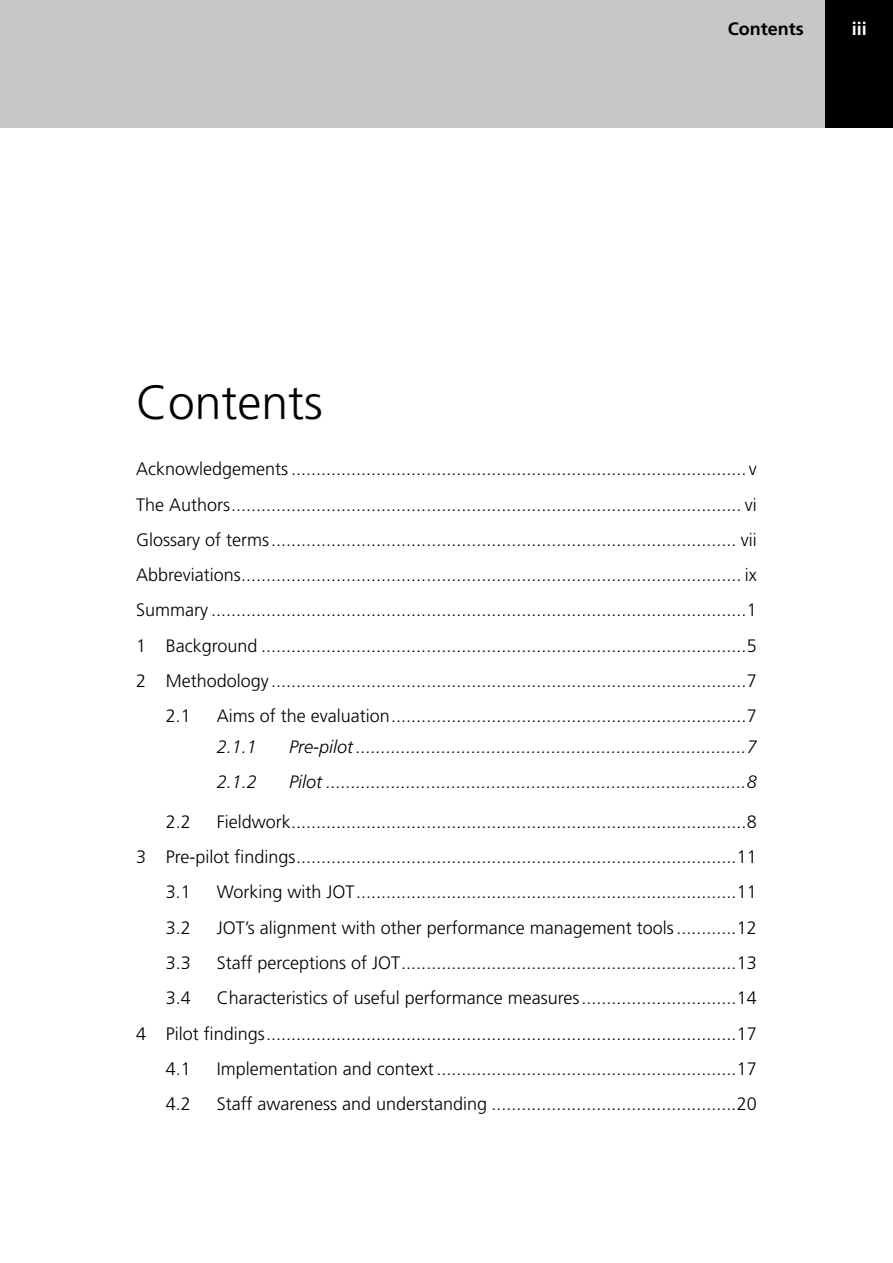
<style>
.page{position:relative;width:893px;height:1263px;background:#fff}
.page>*{position:absolute;margin:0;border:0;box-sizing:border-box;transform-origin:0 0}
.t1{font:300 48px "Frutiger LT";color:#000}
.t2{font:300 18px "Frutiger LT";color:#000}
.t3{font:italic 300 18px "Frutiger LT";color:#000}
.t4{font:700 18px "Frutiger LT";color:#000}
.t5{font:700 18px "Frutiger LT";color:#fff}
</style>
<div class="page">
<div style="left:825px;top:0;width:68px;height:128px;background:#000"></div>
<div style="left:0;top:0;width:825px;height:128px;background:#c6c7c8"></div>
<h1 class="t1" style="left:136px;top:375px;width:188px">Contents</h1>
<p class="t4" style="left:728px;top:18px;width:77px">Contents</p>
<p class="t5" style="left:852px;top:18px;width:17px">iii</p>
<p class="t2" style="left:136px;top:459px;width:622px">Acknowledgements ........................................................................................... v</p>
<p class="t2" style="left:136px;top:494px;width:622px">The Authors...................................................................................................... vi</p>
<p class="t2" style="left:136px;top:529px;width:622px">Glossary of terms............................................................................................. vii</p>
<p class="t2" style="left:136px;top:565px;width:622px">Abbreviations.................................................................................................... ix</p>
<p class="t2" style="left:136px;top:600px;width:622px">Summary ...........................................................................................................1</p>
<p class="t2" style="left:136px;top:635px;width:622px">1 Background .................................................................................................5</p>
<p class="t2" style="left:136px;top:670px;width:622px">2 Methodology ...............................................................................................7</p>
<p class="t2" style="left:166px;top:706px;width:27px">2.1</p>
<p class="t2" style="left:217px;top:706px;width:541px">Aims of the evaluation.......................................................................7</p>
<p class="t3" style="left:217px;top:737px;width:42px">2.1.1</p>
<p class="t3" style="left:289px;top:737px;width:469px">Pre-pilot ..............................................................................7</p>
<p class="t3" style="left:217px;top:772px;width:42px">2.1.2</p>
<p class="t3" style="left:289px;top:772px;width:469px">Pilot ....................................................................................8</p>
<p class="t2" style="left:166px;top:811px;width:27px">2.2</p>
<p class="t2" style="left:217px;top:811px;width:541px">Fieldwork...........................................................................................8</p>
<p class="t2" style="left:136px;top:847px;width:622px">3 Pre-pilot findings........................................................................................11</p>
<p class="t2" style="left:166px;top:882px;width:27px">3.1</p>
<p class="t2" style="left:217px;top:882px;width:541px">Working with JOT............................................................................11</p>
<p class="t2" style="left:166px;top:917px;width:27px">3.2</p>
<p class="t2" style="left:217px;top:917px;width:541px">JOT’s alignment with other performance management tools............12</p>
<p class="t2" style="left:166px;top:952px;width:27px">3.3</p>
<p class="t2" style="left:217px;top:952px;width:541px">Staff perceptions of JOT...................................................................13</p>
<p class="t2" style="left:166px;top:988px;width:27px">3.4</p>
<p class="t2" style="left:217px;top:988px;width:541px">Characteristics of useful performance measures...............................14</p>
<p class="t2" style="left:136px;top:1023px;width:622px">4 Pilot findings..............................................................................................17</p>
<p class="t2" style="left:166px;top:1058px;width:27px">4.1</p>
<p class="t2" style="left:217px;top:1058px;width:541px">Implementation and context............................................................17</p>
<p class="t2" style="left:166px;top:1093px;width:27px">4.2</p>
<p class="t2" style="left:217px;top:1093px;width:541px">Staff awareness and understanding .................................................20</p>
</div>
